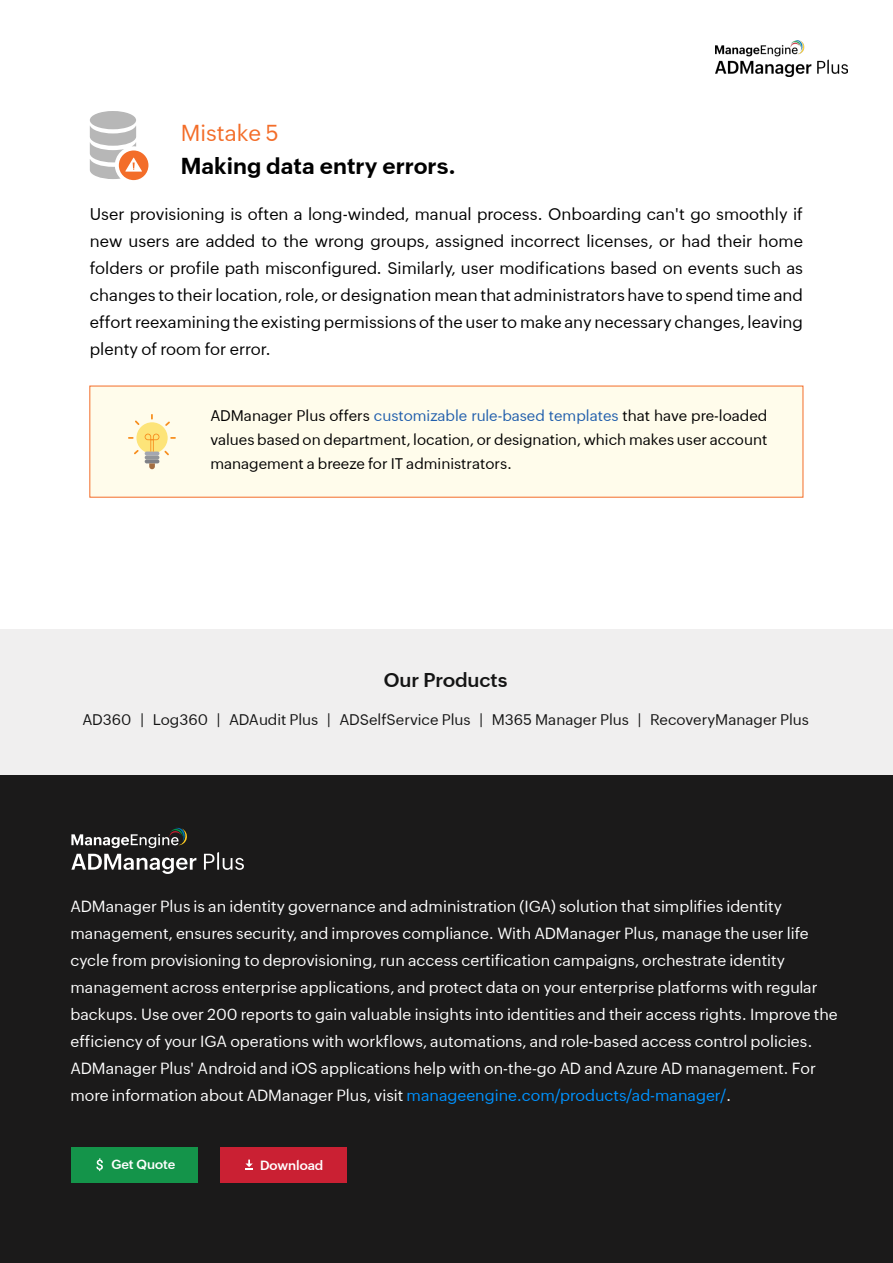
<style>
.page{position:relative;width:893px;height:1263px;background:#fff}
.page>*{position:absolute;margin:0;border:0;box-sizing:border-box;transform-origin:0 0}
.t1{font:700 22.5px "Zoho Puvi";color:#000}
.t2{font:22.5px "Zoho Puvi";color:#f36d29}
.t3{font:600 19.5px "Zoho Puvi";color:#141414}
.t4{font:16.5px/27px "Zoho Puvi";color:#000;text-align:justify}
.t5{font:15.75px/27px "Zoho Puvi";color:#fff}
.t6{font:15px/24px "Zoho Puvi";color:#000;text-align:justify}
.t7{font:15px "Zoho Puvi";color:#141414}
.t8{font:600 13.05px "Zoho Puvi";color:#fff}
.s1{color:#205eac}
.s2{color:#0092ff}
</style>
<div class="page">
<div style="left:90px;top:386px;width:713px;height:111px;background:#fffceb"></div>
<div style="left:136px;top:422px;width:32px;height:31px;background:#fde479;border-radius:50%"></div>
<svg style="left:145px;top:455px;width:14px;height:4px"></svg>
<svg style="left:145px;top:459px;width:14px;height:4px"></svg>
<svg style="left:149px;top:463px;width:6px;height:6px"></svg>
<svg style="left:128px;top:437px;width:6px;height:2px"></svg>
<svg style="left:165px;top:421px;width:5px;height:5px"></svg>
<svg style="left:134px;top:450px;width:5px;height:4px"></svg>
<svg style="left:145px;top:434px;width:31px;height:21px"></svg>
<svg style="left:135px;top:420px;width:4px;height:5px"></svg>
<div style="left:90px;top:111px;width:46px;height:18px;background:#b7b7b7;border-radius:50%"></div>
<svg style="left:90px;top:126px;width:58px;height:54px"></svg>
<div style="left:0;top:629px;width:892px;height:146px;background:#f0efef"></div>
<div style="left:0;top:775px;width:893px;height:488px;background:#1b1a1a"></div>
<svg style="left:71px;top:827px;width:116px;height:21px"></svg>
<svg style="left:71px;top:854px;width:125px;height:20px"></svg>
<svg style="left:204px;top:852px;width:40px;height:18px"></svg>
<div style="left:71px;top:1147px;width:127px;height:35px;background:#14944a"></div>
<svg style="left:96px;top:1158px;width:7px;height:13px"></svg>
<div style="left:220px;top:1147px;width:127px;height:35px;background:#ca2033"></div>
<svg style="left:245px;top:1159px;width:8px;height:10px"></svg>
<img style="left:715px;top:41px;width:133px;height:35px">
<h1 class="t2" style="left:181px;top:116px;width:100px">Mistake 5</h1>
<h1 class="t1" style="left:181px;top:149px;width:276px">Making data entry errors.</h1>
<p class="t4" style="left:90px;top:199px;width:715px">User provisioning is often a long-winded, manual process. Onboarding can't go smoothly if new users are added to the wrong groups, assigned incorrect licenses, or had their home folders or profile path misconfigured. Similarly, user modifications based on events such as changes to their location, role, or designation mean that administrators have to spend time and effort reexamining the existing permissions of the user to make any necessary changes, leaving plenty of room for error.</p>
<p class="t6" style="left:210px;top:402px;width:559px">ADManager Plus offers <span class="s1">customizable rule-based templates</span> that have pre-loaded values based on department, location, or designation, which makes user account management a breeze for IT administrators.</p>
<p class="t3" style="left:384px;top:665px;width:125px">Our Products</p>
<p class="t7" style="left:82px;top:709px;width:728px">AD360 | Log360 | ADAudit Plus | ADSelfService Plus | M365 Manager Plus | RecoveryManager Plus</p>
<p class="t5" style="left:70px;top:891px;width:769px">ADManager Plus is an identity governance and administration (IGA) solution that simplifies identity management, ensures security, and improves compliance. With ADManager Plus, manage the user life cycle from provisioning to deprovisioning, run access certification campaigns, orchestrate identity management across enterprise applications, and protect data on your enterprise platforms with regular backups. Use over 200 reports to gain valuable insights into identities and their access rights. Improve the efficiency of your IGA operations with workflows, automations, and role-based access control policies.<br>ADManager Plus' Android and iOS applications help with on-the-go AD and Azure AD management. For more information about ADManager Plus, visit <span class="s2">manageengine.com/products/ad-manager/</span>.</p>
<p class="t8" style="left:111px;top:1154px;width:65px">Get Quote</p>
<p class="t8" style="left:260px;top:1155px;width:65px">Download</p>
</div>
